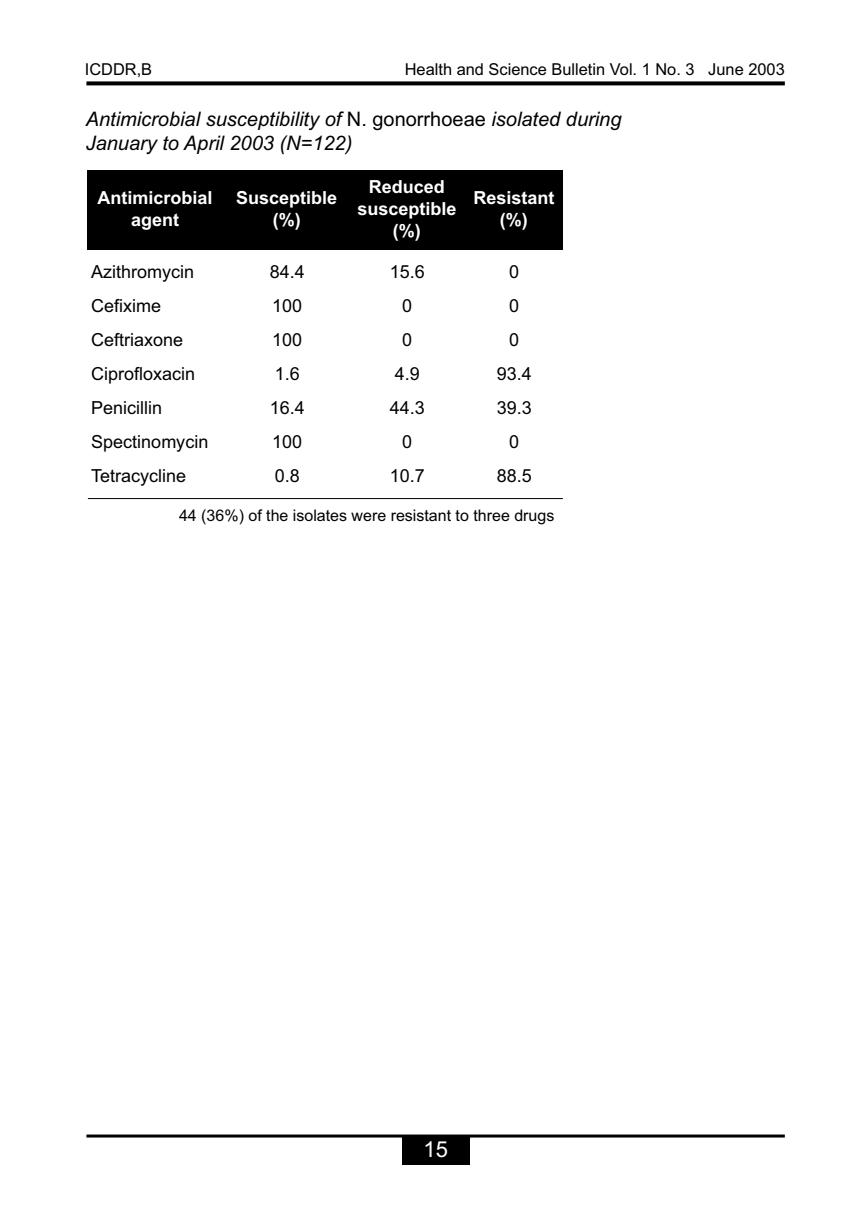
<style>
.page{position:relative;width:864px;height:1224px;background:#fff}
.page>*{position:absolute;margin:0;border:0;box-sizing:border-box;transform-origin:0 0}
.t1{font:22px "Arial";color:#fff}
.t2{font:italic 20px/24px "Arial";color:#000}
.t3{font:18px "Arial";color:#000}
.t4{font:700 18px/22px "Arial";color:#fff;text-align:center}
.t5{font:16.4px "Arial";color:#000}
.t6{font:16px "Arial";color:#000}
.s1{font-style:normal}
</style>
<div class="page">
<hr style="left:86px;top:1135px;width:699px;height:3px;background:#000">
<svg style="left:86px;top:81px;width:699px;height:4px;fill:#000"></svg>
<div style="left:402px;top:1136px;width:68px;height:29px;background:#000"></div>
<div style="left:88px;top:171px;width:475px;height:79px;background:#000"></div>
<hr style="left:88px;top:498px;width:475px;height:1px;background:#000">
<p class="t5" style="left:85px;top:63px;width:69px">ICDDR,B</p>
<p class="t5" style="left:405px;top:63px;width:382px">Health and Science Bulletin Vol. 1 No. 3 June 2003</p>
<p class="t2" style="left:86px;top:109px;width:537px">Antimicrobial susceptibility of <span class="s1">N. gonorrhoeae</span> isolated during<br>January to April 2003 (N=122)</p>
<p class="t4" style="left:98px;top:189px;width:117px">Antimicrobial agent</p>
<p class="t4" style="left:236px;top:189px;width:103px">Susceptible (%)</p>
<p class="t4" style="left:357px;top:178px;width:101px">Reduced susceptible (%)</p>
<p class="t4" style="left:473px;top:189px;width:83px">Resistant (%)</p>
<p class="t3" style="left:91px;top:265px;width:105px">Azithromycin</p>
<p class="t3" style="left:270px;top:265px;width:37px">84.4</p>
<p class="t3" style="left:390px;top:265px;width:37px">15.6</p>
<p class="t3" style="left:509px;top:265px;width:12px">0</p>
<p class="t3" style="left:91px;top:299px;width:72px">Cefixime</p>
<p class="t3" style="left:272px;top:299px;width:32px">100</p>
<p class="t3" style="left:402px;top:299px;width:12px">0</p>
<p class="t3" style="left:509px;top:299px;width:12px">0</p>
<p class="t3" style="left:91px;top:333px;width:94px">Ceftriaxone</p>
<p class="t3" style="left:272px;top:333px;width:32px">100</p>
<p class="t3" style="left:402px;top:333px;width:12px">0</p>
<p class="t3" style="left:509px;top:333px;width:12px">0</p>
<p class="t3" style="left:91px;top:367px;width:106px">Ciprofloxacin</p>
<p class="t3" style="left:275px;top:367px;width:27px">1.6</p>
<p class="t3" style="left:395px;top:367px;width:27px">4.9</p>
<p class="t3" style="left:497px;top:367px;width:37px">93.4</p>
<p class="t3" style="left:91px;top:401px;width:73px">Penicillin</p>
<p class="t3" style="left:270px;top:401px;width:37px">16.4</p>
<p class="t3" style="left:390px;top:401px;width:37px">44.3</p>
<p class="t3" style="left:497px;top:401px;width:37px">39.3</p>
<p class="t3" style="left:91px;top:435px;width:119px">Spectinomycin</p>
<p class="t3" style="left:272px;top:435px;width:32px">100</p>
<p class="t3" style="left:402px;top:435px;width:12px">0</p>
<p class="t3" style="left:509px;top:435px;width:12px">0</p>
<p class="t3" style="left:91px;top:469px;width:97px">Tetracycline</p>
<p class="t3" style="left:275px;top:469px;width:27px">0.8</p>
<p class="t3" style="left:390px;top:469px;width:37px">10.7</p>
<p class="t3" style="left:497px;top:469px;width:37px">88.5</p>
<p class="t6" style="left:179px;top:509px;width:377px">44 (36%) of the isolates were resistant to three drugs</p>
<p class="t1" style="left:424px;top:1141px;width:26px">15</p>
</div>
